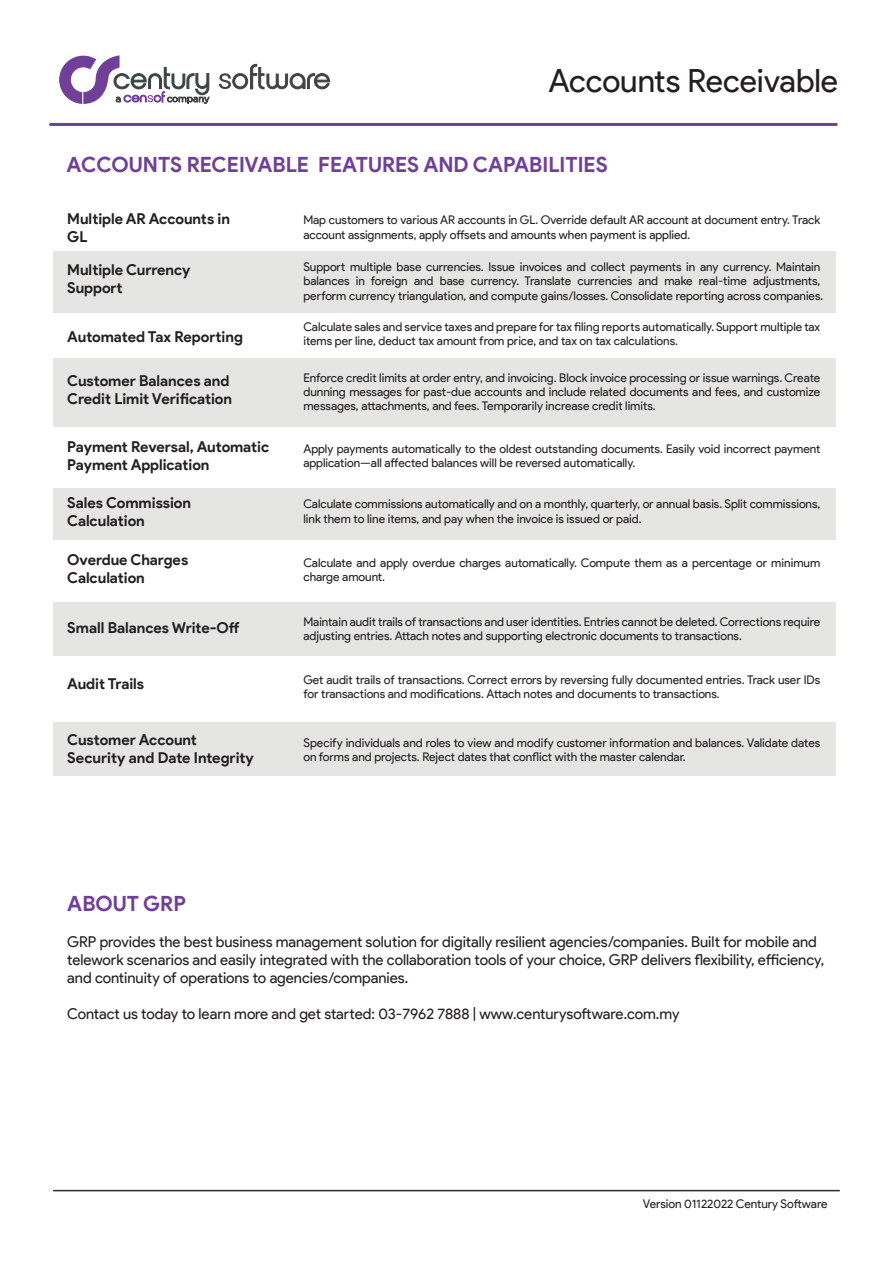
<style>
.page{position:relative;width:893px;height:1263px;background:#fff}
.page>*{position:absolute;margin:0;border:0;box-sizing:border-box;transform-origin:0 0}
.t1{font:32.1px "Product Sans";letter-spacing:-.005em;color:#231f20}
.t2{font:700 21px "Product Sans";color:#704098}
.t3{font:15px/18px "Product Sans";color:#231f20}
.t4{font:700 15px/18px "Product Sans";letter-spacing:-.005em;color:#231f20}
.t5{font:12px/14.4px "Product Sans";color:#231f20}
</style>
<div class="page">
<div style="left:53px;top:251px;width:783px;height:62px;background:#e5e5e4"></div>
<div style="left:53px;top:359px;width:783px;height:68px;background:#e5e5e4"></div>
<div style="left:53px;top:488px;width:783px;height:51px;background:#e5e5e4"></div>
<div style="left:53px;top:603px;width:783px;height:53px;background:#e5e5e4"></div>
<div style="left:53px;top:722px;width:783px;height:54px;background:#e5e5e4"></div>
<svg style="left:219px;top:64px;width:111px;height:26px"></svg>
<svg style="left:59px;top:55px;width:150px;height:49px"></svg>
<hr style="left:51px;top:123px;width:785px;height:3px;background:#704098">
<hr style="left:54px;top:1190px;width:785px;height:1px;background:#2d2d2d">
<h1 class="t1" style="left:548px;top:63px;width:291px">Accounts Receivable</h1>
<h2 class="t2" style="left:67px;top:152px;width:543px">ACCOUNTS RECEIVABLE FEATURES AND CAPABILITIES</h2>
<p class="t4" style="left:67px;top:210px;width:164px">Multiple AR Accounts in<br>GL</p>
<p class="t4" style="left:67px;top:261px;width:125px">Multiple Currency<br>Support</p>
<p class="t5" style="left:303px;top:213px;width:518px">Map customers to various AR accounts in GL. Override default AR account at document entry. Track account assignments, apply offsets and amounts when payment is applied.</p>
<p class="t5" style="left:303px;top:260px;width:521px">Support multiple base currencies. Issue invoices and collect payments in any currency. Maintain balances in foreign and base currency. Translate currencies and make real-time adjustments, perform currency triangulation, and compute gains/losses. Consolidate reporting across companies.</p>
<p class="t4" style="left:67px;top:328px;width:177px">Automated Tax Reporting</p>
<p class="t5" style="left:303px;top:320px;width:518px">Calculate sales and service taxes and prepare for tax filing reports automatically. Support multiple tax items per line, deduct tax amount from price, and tax on tax calculations.</p>
<p class="t4" style="left:67px;top:372px;width:166px">Customer Balances and<br>Credit Limit Verification</p>
<p class="t5" style="left:303px;top:370px;width:518px;text-align:justify">Enforce credit limits at order entry, and invoicing. Block invoice processing or issue warnings. Create dunning messages for past-due accounts and include related documents and fees, and customize messages, attachments, and fees. Temporarily increase credit limits.</p>
<p class="t4" style="left:67px;top:438px;width:203px">Payment Reversal, Automatic<br>Payment Application</p>
<p class="t5" style="left:303px;top:442px;width:518px">Apply payments automatically to the oldest outstanding documents. Easily void incorrect payment application—all affected balances will be reversed automatically.</p>
<p class="t4" style="left:67px;top:494px;width:125px">Sales Commission<br>Calculation</p>
<p class="t5" style="left:303px;top:497px;width:518px">Calculate commissions automatically and on a monthly, quarterly, or annual basis. Split commissions, link them to line items, and pay when the invoice is issued or paid.</p>
<p class="t4" style="left:67px;top:551px;width:122px">Overdue Charges<br>Calculation</p>
<p class="t5" style="left:303px;top:556px;width:518px">Calculate and apply overdue charges automatically. Compute them as a percentage or minimum charge amount.</p>
<p class="t4" style="left:67px;top:618px;width:174px">Small Balances Write-Off</p>
<p class="t5" style="left:303px;top:615px;width:518px">Maintain audit trails of transactions and user identities. Entries cannot be deleted. Corrections require adjusting entries. Attach notes and supporting electronic documents to transactions.</p>
<p class="t4" style="left:67px;top:675px;width:78px">Audit Trails</p>
<p class="t5" style="left:303px;top:673px;width:518px">Get audit trails of transactions. Correct errors by reversing fully documented entries. Track user IDs for transactions and modifications. Attach notes and documents to transactions.</p>
<p class="t4" style="left:67px;top:731px;width:188px">Customer Account<br>Security and Date Integrity</p>
<p class="t5" style="left:303px;top:735px;width:518px">Specify individuals and roles to view and modify customer information and balances. Validate dates on forms and projects. Reject dates that conflict with the master calendar.</p>
<h2 class="t2" style="left:67px;top:891px;width:120px">ABOUT GRP</h2>
<p class="t3" style="left:67px;top:933px;width:758px">GRP provides the best business management solution for digitally resilient agencies/companies. Built for mobile and telework scenarios and easily integrated with the collaboration tools of your choice, GRP delivers flexibility, efficiency, and continuity of operations to agencies/companies.</p>
<p class="t3" style="left:67px;top:1005px;width:614px">Contact us today to learn more and get started: 03-7962 7888 | www.centurysoftware.com.my</p>
<p class="t5" style="left:643px;top:1196px;width:186px">Version 01122022 Century Software</p>
</div>
